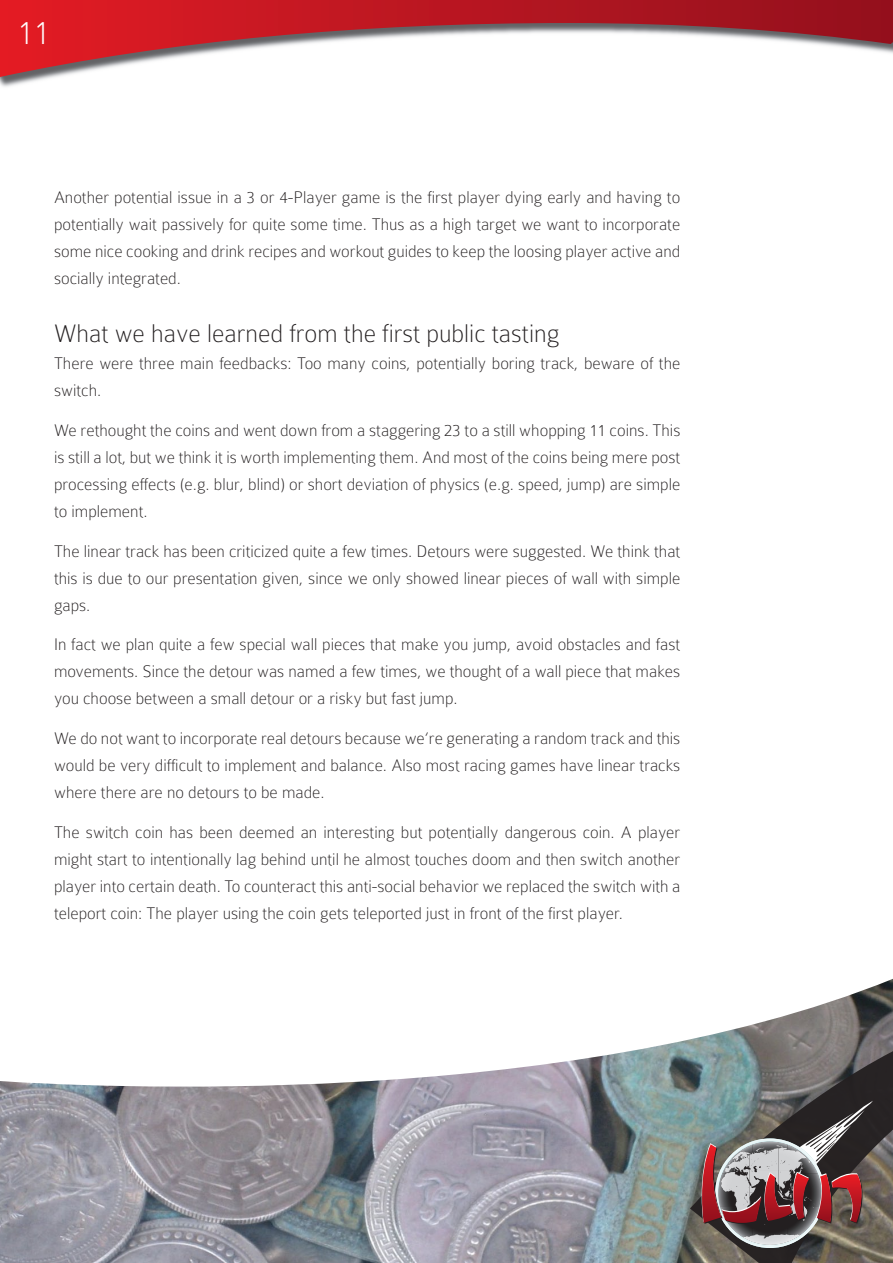
<style>
.page{position:relative;width:893px;height:1263px;background:#fff}
.page>*{position:absolute;margin:0;border:0;box-sizing:border-box;transform-origin:0 0}
.t1{font:100 36px "Colaborate";color:#fff}
.t2{font:100 27px "Colaborate";color:#231f20}
.t3{font:100 18px/27px "Colaborate";color:#231f20;text-align:justify}
</style>
<div class="page">
<img style="left:0;top:979px;width:893px;height:284px">
<svg style="left:0;top:0;width:893px;height:77px"></svg>
<svg style="left:690px;top:1004px;width:203px;height:259px;background:#777977"></svg>
<svg style="left:702px;top:1101px;width:171px;height:147px;background:#776262"></svg>
<h1 class="t1" style="left:17px;top:14px;width:35px">11</h1>
<p class="t3" style="left:54px;top:184px;width:628px">Another potential issue in a 3 or 4-Player game is the first player dying early and having to potentially wait passively for quite some time. Thus as a high target we want to incorporate some nice cooking and drink recipes and workout guides to keep the loosing player active and socially integrated.</p>
<h2 class="t2" style="left:54px;top:320px;width:507px">What we have learned from the first public tasting</h2>
<p class="t3" style="left:54px;top:350px;width:628px">There were three main feedbacks: Too many coins, potentially boring track, beware of the switch.</p>
<p class="t3" style="left:54px;top:417px;width:628px">We rethought the coins and went down from a staggering 23 to a still whopping 11 coins. This is still a lot, but we think it is worth implementing them. And most of the coins being mere post processing effects (e.g. blur, blind) or short deviation of physics (e.g. speed, jump) are simple to implement.</p>
<p class="t3" style="left:54px;top:537px;width:628px">The linear track has been criticized quite a few times. Detours were suggested. We think that this is due to our presentation given, since we only showed linear pieces of wall with simple gaps.</p>
<p class="t3" style="left:54px;top:631px;width:628px">In fact we plan quite a few special wall pieces that make you jump, avoid obstacles and fast movements. Since the detour was named a few times, we thought of a wall piece that makes you choose between a small detour or a risky but fast jump.</p>
<p class="t3" style="left:54px;top:725px;width:628px">We do not want to incorporate real detours because we‘re generating a random track and this would be very difficult to implement and balance. Also most racing games have linear tracks where there are no detours to be made.</p>
<p class="t3" style="left:54px;top:819px;width:628px">The switch coin has been deemed an interesting but potentially dangerous coin. A player might start to intentionally lag behind until he almost touches doom and then switch another player into certain death. To counteract this anti-social behavior we replaced the switch with a teleport coin: The player using the coin gets teleported just in front of the first player.</p>
</div>
